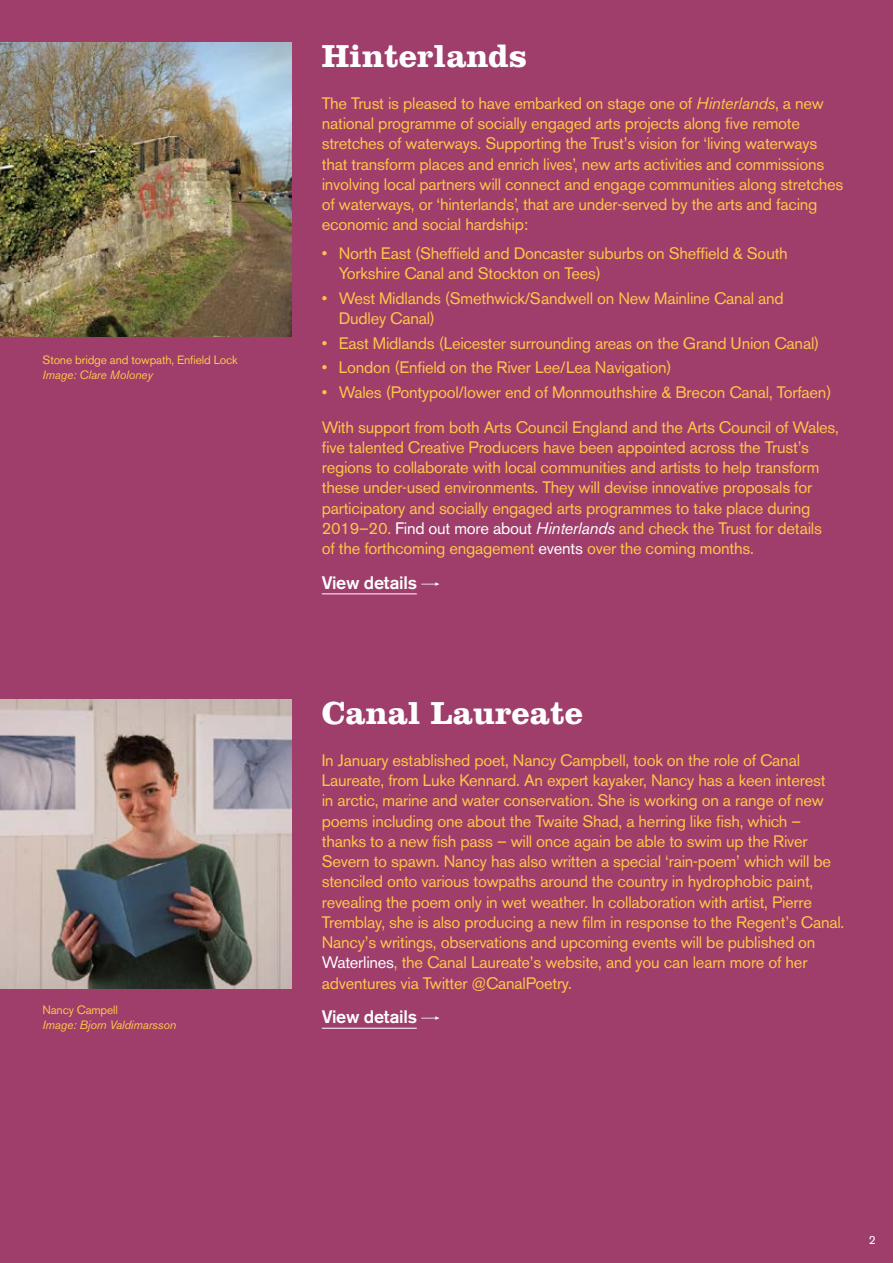
<style>
.page{position:relative;width:893px;height:1263px;background:#9f3d6b}
.page>*{position:absolute;margin:0;border:0;box-sizing:border-box;transform-origin:0 0}
.t1{font:700 33px "Clarendon";color:#fff}
.t2{font:500 18px "Akzidenz Grotesk BE";letter-spacing:-.015em;color:#fff}
.t3{font:16.5px/20.2px "Akzidenz Grotesk BE";letter-spacing:-.015em;color:#fdc649}
.t4{font:12px "Akzidenz Grotesk BE";letter-spacing:-.015em;color:#fdc649}
.t5{font:italic 12px "Akzidenz Grotesk BE";letter-spacing:-.015em;color:#fdc649}
.t6{font:12px "Akzidenz Grotesk BE";color:#fff}
.s1{font-style:italic}
.s2{color:#fff}
.s3{font-style:italic;color:#fff}
.s4{font-family:"Yuppy SC";font-weight:400}
</style>
<div class="page">
<img style="left:0;top:43px;width:292px;height:294px">
<hr style="left:322px;top:593px;width:95px;height:1px;background:#fff">
<img style="left:0;top:699px;width:292px;height:289px">
<hr style="left:322px;top:1028px;width:95px;height:1px;background:#fff">
<p class="t4" style="left:43px;top:353px;width:197px">Stone bridge and towpath, Enfield Lock</p>
<p class="t5" style="left:43px;top:368px;width:112px">Image: Clare Moloney</p>
<p class="t4" style="left:43px;top:1003px;width:77px">Nancy Campell</p>
<p class="t5" style="left:43px;top:1018px;width:135px">Image: Bjorn Valdimarsson</p>
<h1 class="t1" style="left:322px;top:36px;width:207px">Hinterlands</h1>
<p class="t3" style="left:322px;top:93px;width:523px">The Trust is pleased to have embarked on stage one of <span class="s1">Hinterlands</span>, a new national programme of socially engaged arts projects along five remote stretches of waterways. Supporting the Trust’s vision for ‘living waterways that transform places and enrich lives’, new arts activities and commissions involving local partners will connect and engage communities along stretches of waterways, or ‘hinterlands’, that are under-served by the arts and facing economic and social hardship:</p>
<p class="t3" style="left:339px;top:243px;width:451px;text-indent:-17px">• North East (Sheffield and Doncaster suburbs on Sheffield &amp; South<br>Yorkshire Canal and Stockton on Tees)</p>
<p class="t3" style="left:339px;top:288px;width:446px;text-indent:-17px">• West Midlands (Smethwick/Sandwell on New Mainline Canal and<br>Dudley Canal)</p>
<p class="t3" style="left:322px;top:333px;width:499px">• East Midlands (Leicester surrounding areas on the Grand Union Canal)</p>
<p class="t3" style="left:322px;top:357px;width:351px">• London (Enfield on the River Lee/Lea Navigation)</p>
<p class="t3" style="left:322px;top:374px;width:519px;line-height:35.1px">• Wales (Pontypool/lower end of Monmouthshire &amp; Brecon Canal, Torfaen)<br>With support from both Arts Council England and the Arts Council of Wales,</p>
<p class="t3" style="left:322px;top:437px;width:502px">five talented Creative Producers have been appointed across the Trust’s regions to collaborate with local communities and artists to help transform these under-used environments. They will devise innovative proposals for participatory and socially engaged arts programmes to take place during 2019–20. <span class="s2">Find out more about</span> <span class="s3">Hinterlands</span> and check the Trust for details of the forthcoming engagement <span class="s2">events</span> over the coming months.</p>
<p class="t2" style="left:322px;top:571px;width:119px">View details <span class="s4">→</span></p>
<h1 class="t1" style="left:322px;top:693px;width:263px">Canal Laureate</h1>
<p class="t3" style="left:322px;top:750px;width:524px">In January established poet, Nancy Campbell, took on the role of Canal Laureate, from Luke Kennard. An expert kayaker, Nancy has a keen interest<br>in arctic, marine and water conservation. She is working on a range of new poems including one about the Twaite Shad, a herring like fish, which – thanks to a new fish pass – will once again be able to swim up the River Severn to spawn. Nancy has also written a special ‘rain-poem’ which will be stenciled onto various towpaths around the country in hydrophobic paint, revealing the poem only in wet weather. In collaboration with artist, Pierre Tremblay, she is also producing a new film in response to the Regent’s Canal.<br>Nancy’s writings, observations and upcoming events will be published on <span class="s2">Waterlines</span>, the Canal Laureate’s website, and you can learn more of her adventures via Twitter @CanalPoetry.</p>
<p class="t2" style="left:322px;top:1006px;width:119px">View details <span class="s4">→</span></p>
<p class="t6" style="left:869px;top:1232px;width:8px">2</p>
</div>
